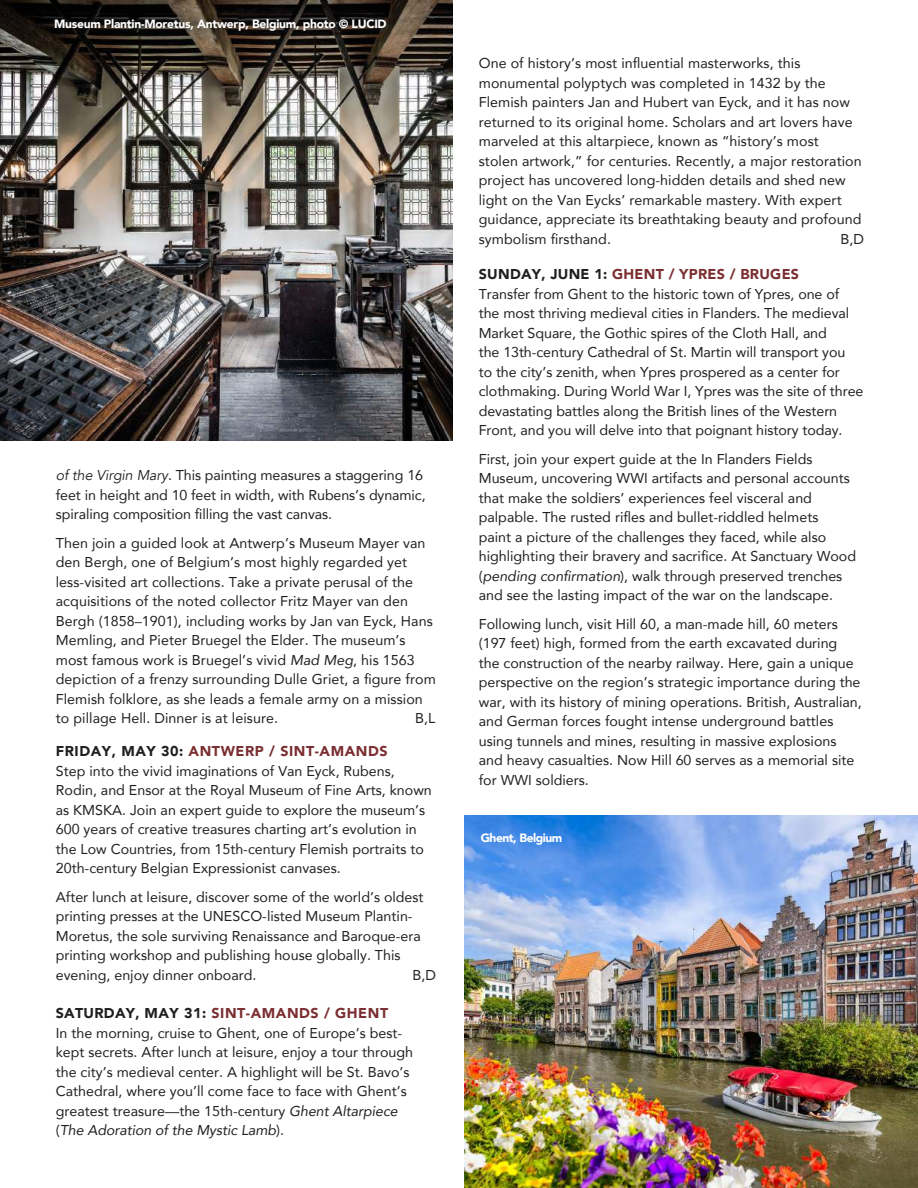
<style>
.page{position:relative;width:918px;height:1188px;background:#fff}
.page>*{position:absolute;margin:0;border:0;box-sizing:border-box;transform-origin:0 0}
.t1{font:14.25px/19.5px "Avenir";color:#221f1f}
.t2{font:900 12px "Avenir";letter-spacing:-.02em;color:#fff}
.t3{font:900 12px "Avenir";letter-spacing:-.04em;color:#fff}
.s1{font-style:italic}
.s2{font-weight:900}
.s3{font-weight:900;color:#7b2f32}
</style>
<div class="page">
<img style="left:0;top:0;width:453px;height:440px">
<div style="left:47px;top:12px;width:347px;height:27px;background:#221f1f;opacity:.75"></div>
<img style="left:464px;top:816px;width:454px;height:372px">
<p class="t2" style="left:54px;top:19px;width:334px">Museum Plantin-Moretus, Antwerp, Belgium, photo © LUCID</p>
<p class="t1" style="left:56px;top:467px;width:371px"><span class="s1">of the Virgin Mary</span>. This painting measures a staggering 16 feet in height and 10 feet in width, with Rubens’s dynamic, spiraling composition filling the vast canvas.</p>
<p class="t1" style="left:56px;top:533px;width:382px">Then join a guided look at Antwerp’s Museum Mayer van den Bergh, one of Belgium’s most highly regarded yet less-visited art collections. Take a private perusal of the acquisitions of the noted collector Fritz Mayer van den Bergh (1858–1901), including works by Jan van Eyck, Hans Memling, and Pieter Bruegel the Elder. The museum’s most famous work is Bruegel’s vivid <span class="s1">Mad Meg</span>, his 1563 depiction of a frenzy surrounding Dulle Griet, a figure from Flemish folklore, as she leads a female army on a mission to pillage Hell. Dinner is at leisure.</p>
<p class="t1" style="left:415px;top:708px;width:22px">B,L</p>
<p class="t1" style="left:56px;top:743px;width:378px"><span class="s2">FRIDAY, MAY 30:</span> <span class="s3">ANTWERP / SINT-AMANDS<br></span>Step into the vivid imaginations of Van Eyck, Rubens, Rodin, and Ensor at the Royal Museum of Fine Arts, known as KMSKA. Join an expert guide to explore the museum’s 600 years of creative treasures charting art’s evolution in the Low Countries, from 15th-century Flemish portraits to 20th-century Belgian Expressionist canvases.</p>
<p class="t1" style="left:56px;top:887px;width:369px">After lunch at leisure, discover some of the world’s oldest printing presses at the UNESCO-listed Museum Plantin-Moretus, the sole surviving Renaissance and Baroque-era printing workshop and publishing house globally. This evening, enjoy dinner onboard.</p>
<p class="t1" style="left:412px;top:966px;width:25px">B,D</p>
<p class="t1" style="left:56px;top:1003px;width:359px"><span class="s2">SATURDAY, MAY 31:</span> <span class="s3">SINT-AMANDS / GHENT<br></span>In the morning, cruise to Ghent, one of Europe’s best&shy;kept secrets. After lunch at leisure, enjoy a tour through the city’s medieval center. A highlight will be St. Bavo’s Cathedral, where you’ll come face to face with Ghent’s greatest treasure—the 15th-century <span class="s1">Ghent Altarpiece </span>(<span class="s1">The Adoration of the Mystic Lamb</span>).</p>
<p class="t1" style="left:479px;top:53px;width:384px">One of history’s most influential masterworks, this monumental polyptych was completed in 1432 by the Flemish painters Jan and Hubert van Eyck, and it has now returned to its original home. Scholars and art lovers have marveled at this altarpiece, known as “history’s most<br>stolen artwork,” for centuries. Recently, a major restoration project has uncovered long-hidden details and shed new light on the Van Eycks’ remarkable mastery. With expert guidance, appreciate its breathtaking beauty and profound symbolism firsthand.</p>
<p class="t1" style="left:841px;top:230px;width:25px">B,D</p>
<p class="t1" style="left:479px;top:265px;width:386px"><span class="s2">SUNDAY, JUNE 1:</span> <span class="s3">GHENT / YPRES / BRUGES<br></span>Transfer from Ghent to the historic town of Ypres, one of the most thriving medieval cities in Flanders. The medieval Market Square, the Gothic spires of the Cloth Hall, and<br>the 13th-century Cathedral of St. Martin will transport you<br>to the city’s zenith, when Ypres prospered as a center for clothmaking. During World War I, Ypres was the site of three devastating battles along the British lines of the Western Front, and you will delve into that poignant history today.</p>
<p class="t1" style="left:479px;top:450px;width:379px">First, join your expert guide at the In Flanders Fields Museum, uncovering WWI artifacts and personal accounts that make the soldiers’ experiences feel visceral and palpable. The rusted rifles and bullet-riddled helmets<br>paint a picture of the challenges they faced, while also highlighting their bravery and sacrifice. At Sanctuary Wood (<span class="s1">pending confirmation</span>), walk through preserved trenches and see the lasting impact of the war on the landscape.</p>
<p class="t1" style="left:479px;top:615px;width:385px">Following lunch, visit Hill 60, a man-made hill, 60 meters (197 feet) high, formed from the earth excavated during<br>the construction of the nearby railway. Here, gain a unique perspective on the region’s strategic importance during the war, with its history of mining operations. British, Australian, and German forces fought intense underground battles using tunnels and mines, resulting in massive explosions and heavy casualties. Now Hill 60 serves as a memorial site for WWI soldiers.</p>
<p class="t3" style="left:481px;top:833px;width:83px">Ghent, Belgium</p>
</div>
